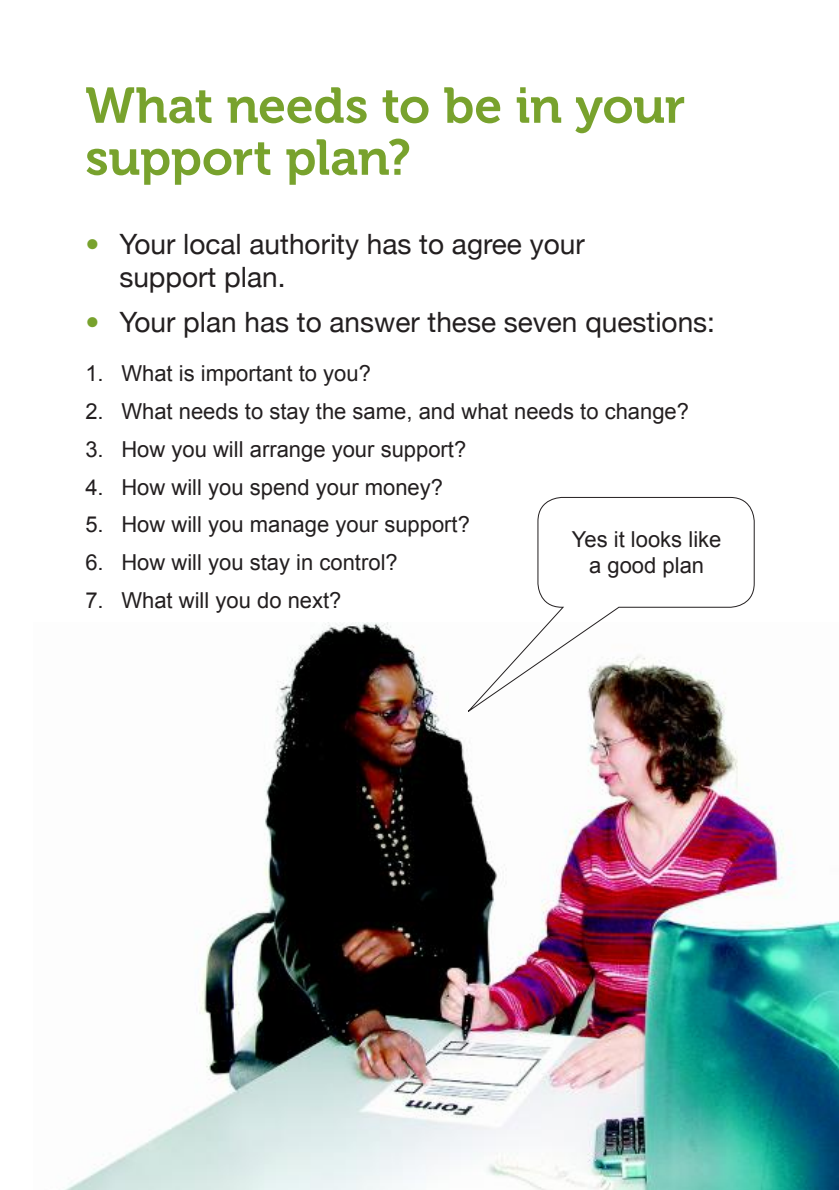
<style>
.page{position:relative;width:839px;height:1190px;background:#fff}
.page>*{position:absolute;margin:0;border:0;box-sizing:border-box;transform-origin:0 0}
.t1{font:50px/52px "Museo 700";letter-spacing:-.005em;color:#78a22d}
.t2{font:28px/33.6px "Helvetica Neue";color:#231f20}
.t3{font:22px/26.4px "Arial";color:#231f20;text-align:center}
.s1{color:#78a22d}
</style>
<div class="page">
<img style="left:65px;top:622px;width:773px;height:568px">
<svg style="left:461px;top:496px;width:294px;height:221px"></svg>
<h1 class="t1" style="left:85px;top:80px;width:601px">What needs to be in your support plan?</h1>
<p class="t2" style="left:119px;top:227px;width:467px;text-indent:-34px"><span class="s1">•</span> Your local authority has to agree your support plan.</p>
<p class="t2" style="left:85px;top:305px;width:631px"><span class="s1">•</span> Your plan has to answer these seven questions:</p>
<p class="t3" style="left:85px;top:361px;width:287px">1. What is important to you?</p>
<p class="t3" style="left:85px;top:398px;width:605px">2. What needs to stay the same, and what needs to change?</p>
<p class="t3" style="left:85px;top:436px;width:382px">3. How you will arrange your support?</p>
<p class="t3" style="left:85px;top:474px;width:359px">4. How will you spend your money?</p>
<p class="t3" style="left:85px;top:512px;width:386px">5. How will you manage your support?</p>
<p class="t3" style="left:85px;top:549px;width:314px">6. How will you stay in control?</p>
<p class="t3" style="left:85px;top:587px;width:258px">7. What will you do next?</p>
<p class="t3" style="left:571px;top:526px;width:151px">Yes it looks like a good plan</p>
</div>
